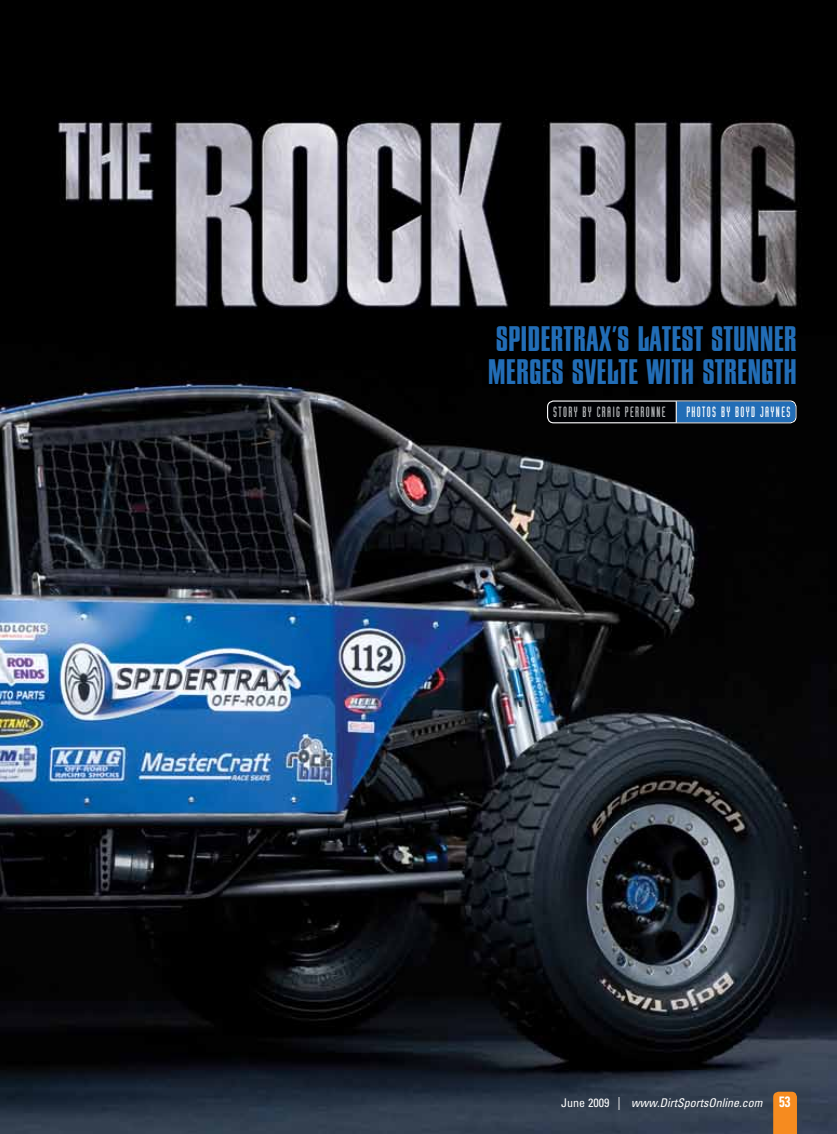
<style>
.page{position:relative;width:837px;height:1134px;background:#fff}
.page>*{position:absolute;margin:0;border:0;box-sizing:border-box;transform-origin:0 0}
.t1{font:condensed 33px/33px "Cg Fiorello";letter-spacing:.02em;color:#226db6}
.t2{font:14.55px "Industria LT Std Solid";letter-spacing:.1em;color:#bcbec0;scale:.93 1}
.t3{font:14.55px "Industria LT Std Solid";letter-spacing:.1em;color:#fff;scale:.93 1}
.t4{font:italic condensed 12px "Univers LT Std";color:#fff}
.s1{font-style:normal}
.s2{font-weight:300;font-style:normal;font-stretch:ultra-condensed;font-size:18px}
.s3{font-weight:700;font-style:normal;font-size:15px}
</style>
<div class="page">
<img style="left:0;top:0;width:837px;height:1134px">
<div style="left:548px;top:401px;width:248px;height:22px;background:#000104;border-radius:6px"></div>
<div style="left:547px;top:400px;width:249px;height:23px;border:1px solid #fff;border-radius:6px"></div>
<svg style="left:676px;top:401px;width:119px;height:22px;background:#2c72b6"></svg>
<svg style="left:773px;top:1092px;width:24px;height:42px"></svg>
<p class="t1" style="left:488px;top:323px;width:310px">SPIDERTRAX’S LATEST STUNN ER<br>MERGES SVELTE WITH STRENGTH</p>
<p class="t2" style="left:553px;top:404px;width:122px">STORY BY CRAIG PERRONNE</p>
<p class="t3" style="left:686px;top:404px;width:113px">PHOTOS BY BOYD JAYNES</p>
<p class="t4" style="left:561px;top:1095px;width:231px"><span class="s1">June 2009</span> <span class="s2">I</span> www.DirtSportsOnline.com <span class="s3">53</span></p>
</div>
